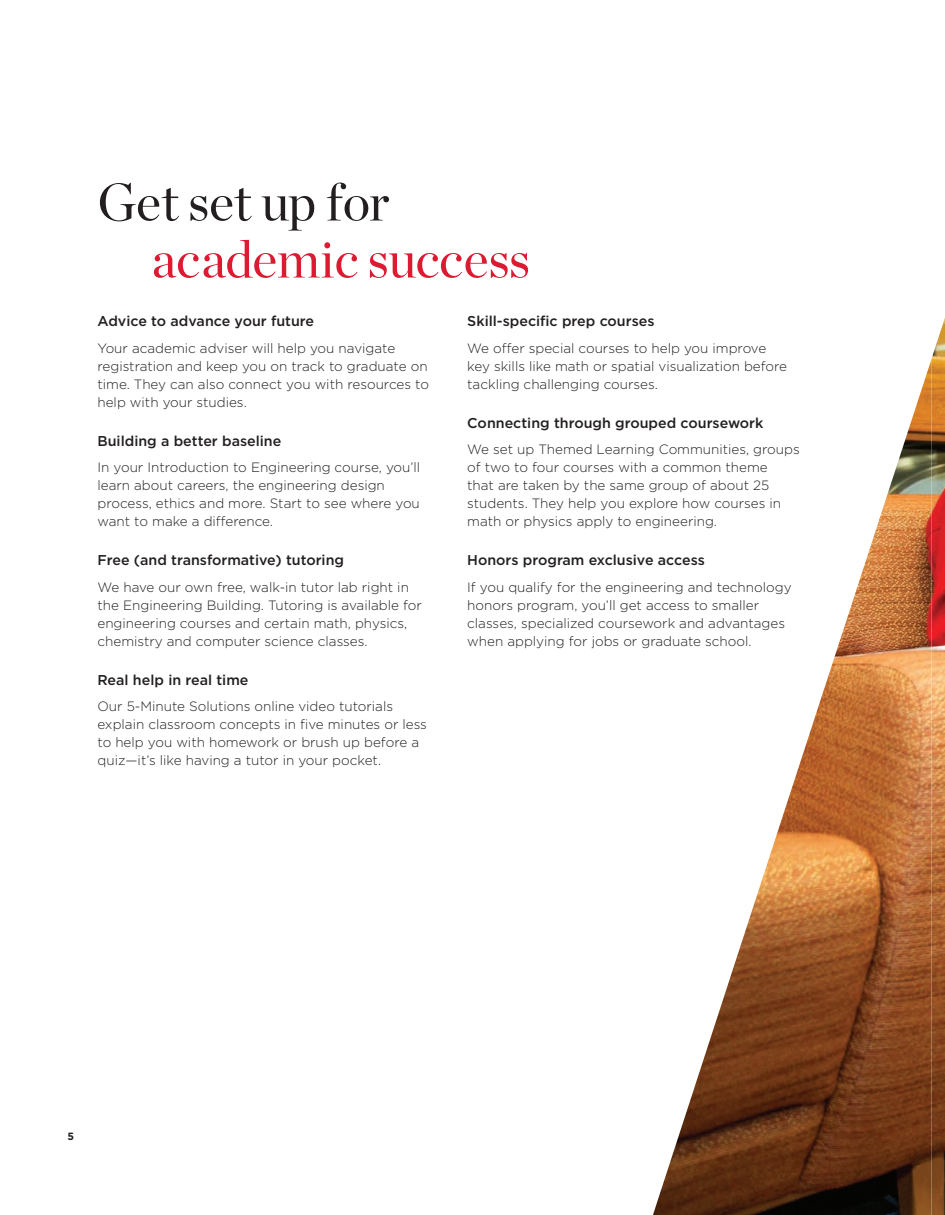
<style>
.page{position:relative;width:945px;height:1215px;background:#fff}
.page>*{position:absolute;margin:0;border:0;box-sizing:border-box;transform-origin:0 0}
.t1{font:52.5px "Chronicle Display";letter-spacing:-.005em;color:#dc1a32}
.t2{font:52.5px "Chronicle Display";letter-spacing:-.005em;color:#231f20}
.t3{font:500 14.25px "Gotham";color:#231f20}
.t4{font:300 13.5px/18px "Gotham";color:#231f20}
.t5{font:700 10.5px "Gotham";color:#231f20}
</style>
<div class="page">
<img style="left:932px;top:318px;width:13px;height:897px">
<img style="left:653px;top:359px;width:279px;height:856px">
<h1 class="t2" style="left:98px;top:162px;width:293px">Get set up for</h1>
<h1 class="t1" style="left:152px;top:219px;width:380px">academic success</h1>
<p class="t3" style="left:98px;top:312px;width:218px">Advice to advance your future</p>
<p class="t4" style="left:98px;top:339px;width:333px">Your academic adviser will help you navigate registration and keep you on track to graduate on time. They can also connect you with resources to help with your studies.</p>
<p class="t3" style="left:98px;top:431px;width:185px">Building a better baseline</p>
<p class="t4" style="left:98px;top:458px;width:324px">In your Introduction to Engineering course, you’ll learn about careers, the engineering design process, ethics and more. Start to see where you want to make a difference.</p>
<p class="t3" style="left:98px;top:551px;width:248px">Free (and transformative) tutoring</p>
<p class="t4" style="left:98px;top:578px;width:326px">We have our own free, walk-in tutor lab right in the Engineering Building. Tutoring is available for engineering courses and certain math, physics, chemistry and computer science classes.</p>
<p class="t3" style="left:98px;top:670px;width:153px">Real help in real time</p>
<p class="t4" style="left:98px;top:697px;width:331px">Our 5-Minute Solutions online video tutorials explain classroom concepts in five minutes or less to help you with homework or brush up before a quiz—it’s like having a tutor in your pocket.</p>
<p class="t3" style="left:467px;top:312px;width:189px">Skill-specific prep courses</p>
<p class="t4" style="left:467px;top:339px;width:321px">We offer special courses to help you improve key skills like math or spatial visualization before tackling challenging courses.</p>
<p class="t3" style="left:467px;top:413px;width:298px">Connecting through grouped coursework</p>
<p class="t4" style="left:467px;top:440px;width:334px">We set up Themed Learning Communities, groups of two to four courses with a common theme<br>that are taken by the same group of about 25 students. They help you explore how courses in math or physics apply to engineering.</p>
<p class="t3" style="left:467px;top:551px;width:239px">Honors program exclusive access</p>
<p class="t4" style="left:467px;top:578px;width:326px">If you qualify for the engineering and technology honors program, you’ll get access to smaller classes, specialized coursework and advantages when applying for jobs or graduate school.</p>
<p class="t5" style="left:68px;top:1129px;width:8px">5</p>
</div>
